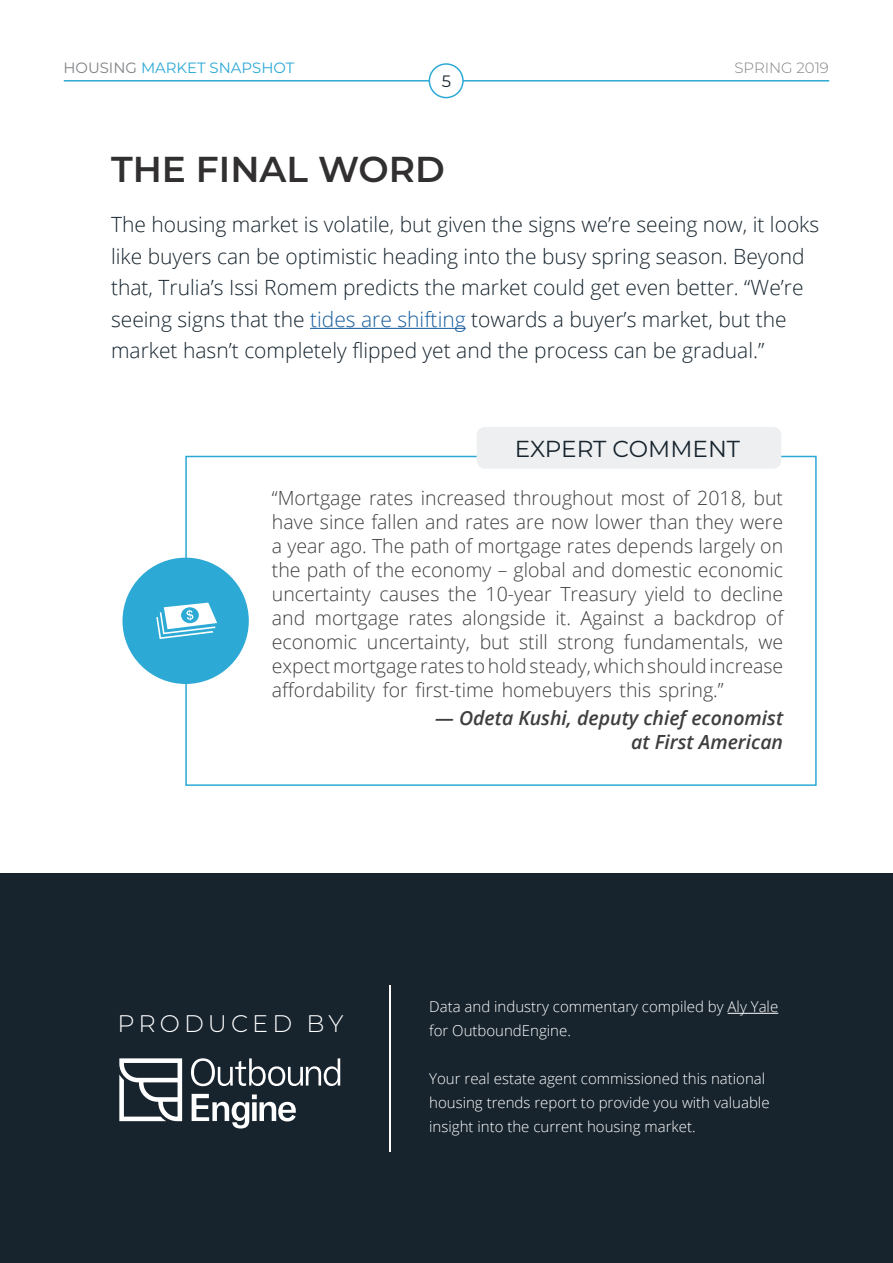
<style>
.page{position:relative;width:893px;height:1263px;background:#fff}
.page>*{position:absolute;margin:0;border:0;box-sizing:border-box;transform-origin:0 0}
.t1{font:600 36px "Montserrat";color:#312f30}
.t2{font:300 24px "Montserrat";letter-spacing:.17em;color:#fff}
.t3{font:23.1px "Montserrat";color:#17242e}
.t4{font:300 21px/31.5px "Open Sans";color:#16242e}
.t5{font:300 19.5px/24px "Open Sans";color:#3e3e3f;text-align:justify}
.t6{font:italic 600 19.5px/24px "Open Sans";color:#3e3e3f;text-align:right}
.t7{font:16.5px "Montserrat";color:#17242e}
.t8{font:300 15px/24px "Open Sans";color:#fff}
.t9{font:14.85px "Montserrat";color:#2ca9d4}
.t10{font:300 14.85px "Montserrat";color:#808285}
.s1{color:#808285}
.s2{color:#175d9e}
</style>
<div class="page">
<div style="left:0;top:874px;width:893px;height:389px;background:#17242e"></div>
<hr style="left:64px;top:80px;width:765px;height:2px;background:#2ca9d4">
<div style="left:429px;top:64px;width:34px;height:34px;background:#fff;border-radius:50%"></div>
<div style="left:429px;top:63px;width:35px;height:35px;border:2px solid #2ca9d4;border-radius:50%"></div>
<hr style="left:310px;top:328px;width:156px;height:1px;background:#175d9e">
<div style="left:185px;top:456px;width:632px;height:330px;border:2px solid #2ca9d4"></div>
<div style="left:477px;top:427px;width:304px;height:42px;background:#edeff0;border-radius:9px"></div>
<div style="left:122px;top:558px;width:127px;height:126px;background:#2ca9d4;border-radius:50%"></div>
<svg style="left:156px;top:603px;width:61px;height:36px"></svg>
<hr style="left:389px;top:985px;width:2px;height:167px;background:#fff">
<hr style="left:728px;top:1013px;width:50px;height:1px;background:#fff">
<svg style="left:119px;top:1058px;width:63px;height:63px"></svg>
<svg style="left:191px;top:1058px;width:149px;height:28px"></svg>
<svg style="left:192px;top:1094px;width:104px;height:34px"></svg>
<p class="t9" style="left:63px;top:57px;width:232px"><span class="s1">HOUSING</span> MARKET SNAPSHOT</p>
<p class="t10" style="left:734px;top:58px;width:96px">SPRING 2019</p>
<p class="t7" style="left:442px;top:70px;width:11px">5</p>
<h1 class="t1" style="left:111px;top:143px;width:335px">THE FINAL WORD</h1>
<p class="t4" style="left:111px;top:208px;width:710px">The housing market is volatile, but given the signs we’re seeing now, it looks like buyers can be optimistic heading into the busy spring season. Beyond that, Trulia’s Issi Romem predicts the market could get even better. “We’re seeing signs that the <span class="s2">tides are shifting</span> towards a buyer’s market, but the market hasn’t completely flipped yet and the process can be gradual.”</p>
<p class="t3" style="left:515px;top:433px;width:227px">EXPERT COMMENT</p>
<p class="t5" style="left:272px;top:485px;width:513px">“Mortgage rates increased throughout most of 2018, but have since fallen and rates are now lower than they were a year ago. The path of mortgage rates depends largely on the path of the economy – global and domestic economic uncertainty causes the 10-year Treasury yield to decline and mortgage rates alongside it. Against a backdrop of economic uncertainty, but still strong fundamentals, we expect mortgage rates to hold steady, which should increase affordability for first-time homebuyers this spring.”</p>
<p class="t6" style="left:435px;top:705px;width:349px">— Odeta Kushi, deputy chief economist at First American</p>
<p class="t2" style="left:117px;top:1007px;width:227px">PRODUCED BY</p>
<p class="t8" style="left:429px;top:994px;width:351px">Data and industry commentary compiled by Aly Yale for OutboundEngine.</p>
<p class="t8" style="left:429px;top:1066px;width:342px">Your real estate agent commissioned this national housing trends report to provide you with valuable insight into the current housing market.</p>
</div>
